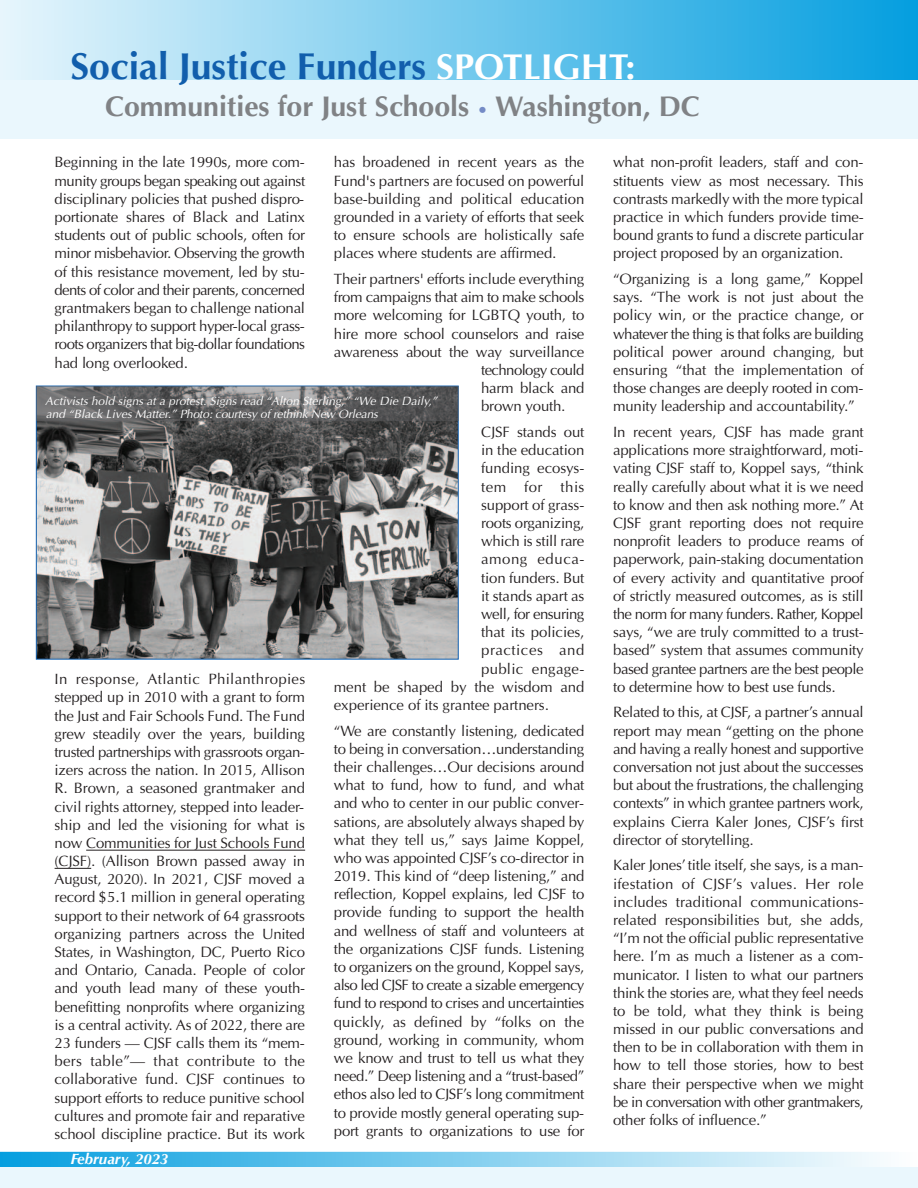
<style>
.page{position:relative;width:918px;height:1188px;background:#fff}
.page>*{position:absolute;margin:0;border:0;box-sizing:border-box;transform-origin:0 0}
.t1{font:700 37.5px "Optima";color:#115eac}
.t2{font:700 28.5px "Optima";color:#808285}
.t3{font:15px/18.1px "Optima";letter-spacing:-.015em;color:#231f20;text-align:justify}
.t4{font:15px "Optima";letter-spacing:.035em;color:#231f20}
.t5{font:15px "Optima";letter-spacing:-.035em;color:#231f20}
.t6{font:15px "Optima";letter-spacing:-.04em;color:#231f20}
.t7{font:15px "Optima";letter-spacing:.02em;color:#231f20}
.t8{font:italic 700 15px "Optima";color:#fff}
.t9{font:15px "Optima";letter-spacing:.03em;color:#231f20}
.t10{font:italic 12px/12.9px "Optima";color:#fff}
.s1{font-size:36px;color:#fff}
.s2{font-size:18px;color:#748bc6}
</style>
<div class="page">
<div style="left:0;top:1152px;width:918px;height:22px;background:linear-gradient(to right,#059edf,#fefefe)"></div>
<div style="left:0;top:1167px;width:918px;height:21px;background:#eaf7fd"></div>
<div style="left:0;top:0;width:918px;height:139px;background:#eaf7fd"></div>
<hr style="left:86px;top:850px;width:219px;height:1px;background:#231f20">
<hr style="left:55px;top:868px;width:36px;height:1px;background:#231f20">
<div style="left:0;top:0;width:918px;height:80px;background:linear-gradient(to right,#e7f5fc,#059edf)"></div>
<img style="left:38px;top:421px;width:419px;height:237px">
<div style="left:36px;top:386px;width:423px;height:35px;background:#636366;opacity:.44"></div>
<p class="t1" style="left:70px;top:44px;width:567px">Social Justice Funders <span class="s1">SPOTLIGHT:</span></p>
<p class="t2" style="left:105px;top:90px;width:596px">Communities for Just Schools <span class="s2">•</span> Washington, DC</p>
<p class="t3" style="left:55px;top:155px;width:252px">Beginning in the late 1990s, more com&shy;munity groups began speaking out against disciplinary policies that pushed dispro&shy;portionate shares of Black and Latinx students out of public schools, often for minor misbehavior. Observing the growth of this resistance movement, led by stu&shy;dents of color and their parents, concerned grantmakers began to challenge national philanthropy to support hyper-local grass&shy;roots organizers that big-dollar foundations had long overlooked.</p>
<p class="t3" style="left:334px;top:155px;width:252px">has broadened in recent years as the Fund's partners are focused on powerful base-building and political education grounded in a variety of efforts that seek to ensure schools are holistically safe places where students are affirmed.</p>
<p class="t3" style="left:334px;top:271px;width:252px">Their partners' efforts include everything</p>
<p class="t3" style="left:334px;top:290px;width:252px">from campaigns that aim to make schools</p>
<p class="t3" style="left:334px;top:308px;width:252px">more welcoming for LGBTQ youth, to</p>
<p class="t3" style="left:334px;top:326px;width:252px">hire more school counselors and raise</p>
<p class="t3" style="left:334px;top:344px;width:252px">awareness about the way surveillance</p>
<p class="t6" style="left:481px;top:364px;width:105px">technology could</p>
<p class="t3" style="left:481px;top:381px;width:105px">harm black and</p>
<p class="t3" style="left:481px;top:399px;width:86px">brown youth.</p>
<p class="t3" style="left:481px;top:424px;width:105px">CJSF stands out</p>
<p class="t3" style="left:481px;top:443px;width:105px">in the education</p>
<p class="t3" style="left:481px;top:461px;width:105px">funding ecosys-</p>
<p class="t9" style="left:481px;top:480px;width:105px">tem for this</p>
<p class="t3" style="left:481px;top:497px;width:105px">support of grass-</p>
<p class="t3" style="left:481px;top:515px;width:105px">roots organizing,</p>
<p class="t3" style="left:481px;top:534px;width:105px">which is still rare</p>
<p class="t4" style="left:481px;top:553px;width:105px">among educa-</p>
<p class="t3" style="left:481px;top:570px;width:105px">tion funders. But</p>
<p class="t3" style="left:481px;top:588px;width:105px">it stands apart as</p>
<p class="t5" style="left:481px;top:608px;width:105px">well, for ensuring</p>
<p class="t3" style="left:481px;top:624px;width:105px">that its policies,</p>
<p class="t4" style="left:481px;top:644px;width:105px">practices and</p>
<p class="t7" style="left:481px;top:662px;width:105px">public engage-</p>
<p class="t3" style="left:334px;top:679px;width:252px">ment be shaped by the wisdom and</p>
<p class="t3" style="left:334px;top:697px;width:217px">experience of its grantee partners.</p>
<p class="t3" style="left:334px;top:723px;width:252px">“We are constantly listening, dedicated to being in conversation…understanding their challenges…Our decisions around what to fund, how to fund, and what and who to center in our public conver&shy;sations, are absolutely always shaped by what they tell us,” says Jaime Koppel, who was appointed CJSF’s co-director in 2019. This kind of “deep listening,” and reflection, Koppel explains, led CJSF to provide funding to support the health and wellness of staff and volunteers at the organizations CJSF funds. Listening to organizers on the ground, Koppel says, also led CJSF to create a sizable emergency fund to respond to crises and uncertainties quickly, as defined by “folks on the ground, working in community, whom we know and trust to tell us what they need.” Deep listening and a “trust-based” ethos also led to CJSF’s long commitment to provide mostly general operating sup&shy;port grants to organizations to use for</p>
<p class="t10" style="left:45px;top:395px;width:396px">Activists hold signs at a protest. Signs read “Alton Sterling,” “We Die Daily,” and “Black Lives Matter.” Photo:courtesy of rethink New Orleans</p>
<p class="t3" style="left:55px;top:672px;width:252px">In response, Atlantic Philanthropies stepped up in 2010 with a grant to form the Just and Fair Schools Fund. The Fund grew steadily over the years, building trusted partnerships with grassroots organ&shy;izers across the nation. In 2015, Allison R. Brown, a seasoned grantmaker and civil rights attorney, stepped into leader&shy;ship and led the visioning for what is now Communities for Just Schools Fund (CJSF). (Allison Brown passed away in August, 2020). In 2021, CJSF moved a record $5.1 million in general operating support to their network of 64 grassroots organizing partners across the United States, in Washington, DC, Puerto Rico and Ontario, Canada. People of color and youth lead many of these youth&shy;benefitting nonprofits where organizing is a central activity. As of 2022, there are 23 funders — CJSF calls them its “mem&shy;bers table”— that contribute to the collaborative fund. CJSF continues to support efforts to reduce punitive school cultures and promote fair and reparative school discipline practice. But its work</p>
<p class="t8" style="left:70px;top:1150px;width:99px">February, 2023</p>
<p class="t3" style="left:613px;top:155px;width:252px">what non-profit leaders, staff and con&shy;stituents view as most necessary. This contrasts markedly with the more typical practice in which funders provide time&shy;bound grants to fund a discrete particular project proposed by an organization.</p>
<p class="t3" style="left:613px;top:271px;width:252px">“Organizing is a long game,” Koppel says. “The work is not just about the policy win, or the practice change, or whatever the thing is that folks are building political power around changing, but ensuring “that the implementation of those changes are deeply rooted in com&shy;munity leadership and accountability.”</p>
<p class="t3" style="left:613px;top:424px;width:252px">In recent years, CJSF has made grant applications more straightforward, moti&shy;vating CJSF staff to, Koppel says, “think really carefully about what it is we need to know and then ask nothing more.” At CJSF grant reporting does not require nonprofit leaders to produce reams of paperwork, pain-staking documentation of every activity and quantitative proof of strictly measured outcomes, as is still the norm for many funders. Rather, Koppel says, “we are truly committed to a trust&shy;based” system that assumes community based grantee partners are the best people to determine how to best use funds.</p>
<p class="t3" style="left:613px;top:705px;width:252px">Related to this, at CJSF, a partner’s annual report may mean “getting on the phone and having a really honest and supportive conversation not just about the successes but about the frustrations, the challenging contexts” in which grantee partners work, explains Cierra Kaler Jones, CJSF’s first director of storytelling.</p>
<p class="t3" style="left:613px;top:858px;width:252px">Kaler Jones’ title itself, she says, is a man&shy;ifestation of CJSF’s values. Her role includes traditional communications&shy;related responsibilities but, she adds, “I’m not the official public representative here. I’m as much a listener as a com&shy;municator. I listen to what our partners think the stories are, what they feel needs to be told, what they think is being missed in our public conversations and then to be in collaboration with them in how to tell those stories, how to best share their perspective when we might be in conversation with other grantmakers, other folks of influence.”</p>
</div>
